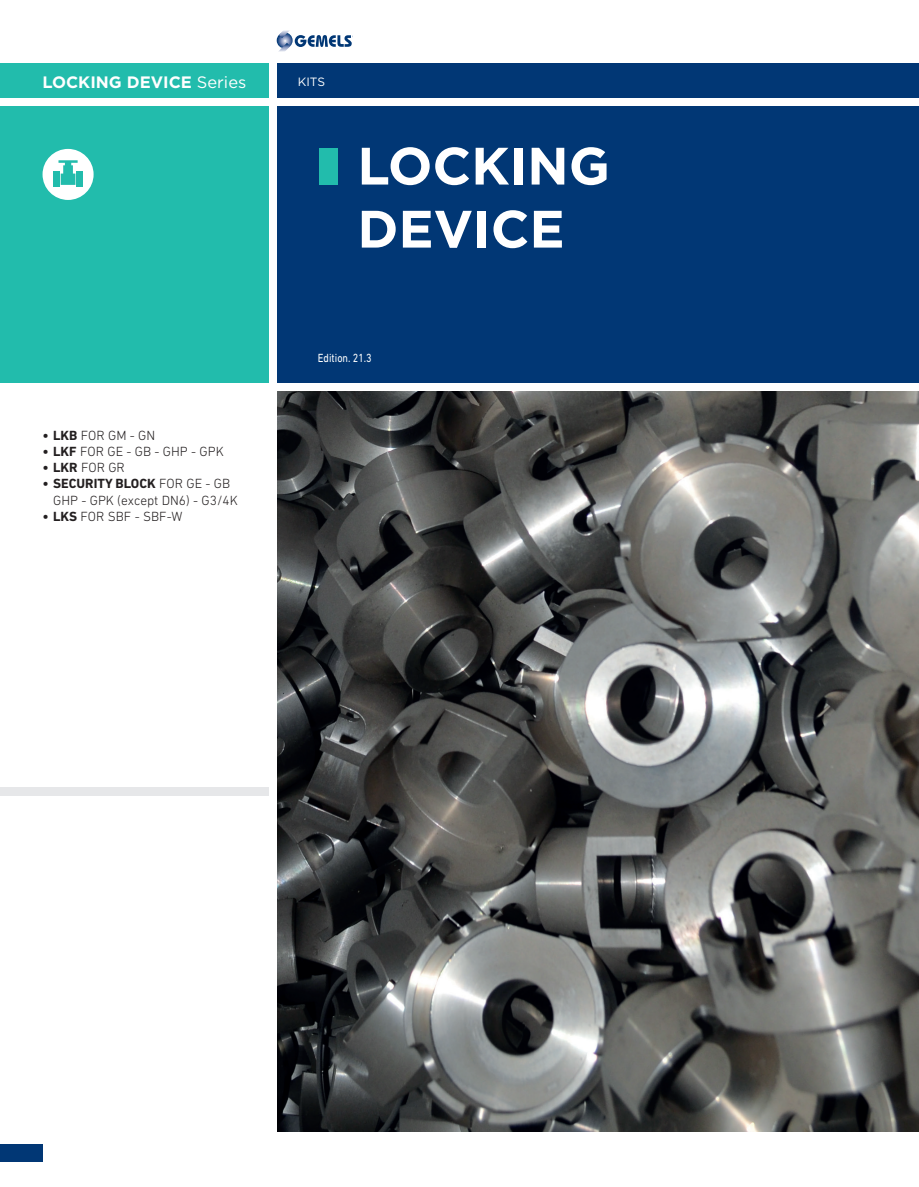
<style>
.page{position:relative;width:919px;height:1187px;background:#fff}
.page>*{position:absolute;margin:0;border:0;box-sizing:border-box;transform-origin:0 0}
.SERIE_APERTURA{font:700 52.5px "Gotham";color:#fff}
.t1{font:21px "Gotham";color:#fff}
.SERIE_FAMIGLIA_sinistra{font:700 16.5px "Gotham";color:#fff}
.t2{font:300 13.5px/16.2px "DIN Next LT Pro";color:#231f20}
.Codice_schema{font:12px "DIN Next LT Pro";color:#fff;scale:.85 1}
.t3{font:12px "Gotham";color:#fff}
.s1{font-weight:700}
.s2{font-weight:400}
.s3{color:#22bcac}
</style>
<div class="page">
<div style="left:0;top:106px;width:268px;height:277px;background:#22bcac"></div>
<div style="left:277px;top:106px;width:641px;height:277px;background:#013775"></div>
<div style="left:277px;top:64px;width:641px;height:34px;background:#013775"></div>
<div style="left:0;top:64px;width:268px;height:34px;background:#22bcac"></div>
<svg style="left:278px;top:30px;width:74px;height:22px"></svg>
<div style="left:0;top:1144px;width:43px;height:17px;background:#013775"></div>
<div style="left:43px;top:149px;width:51px;height:51px;background:#fff;border-radius:50%"></div>
<div style="left:77px;top:171px;width:6px;height:16px;background:#22bcac"></div>
<div style="left:53px;top:171px;width:6px;height:16px;background:#22bcac"></div>
<svg style="left:58px;top:160px;width:20px;height:25px"></svg>
<img style="left:277px;top:391px;width:641px;height:740px">
<div style="left:0;top:787px;width:268px;height:8px;background:#e6e7e9"></div>
<h2 class="t1" style="left:43px;top:68px;width:101px"><span class="s1">GE</span> Series</h2>
<p class="t3" style="left:298px;top:74px;width:29px">KITS</p>
<p class="SERIE_FAMIGLIA_sinistra" style="left:43px;top:71px;width:205px">LOCKING DEVICE <span class="s2">Series</span></p>
<p class="SERIE_APERTURA" style="left:318px;top:131px;width:293px"><span class="s3">❚</span> LOCKING</p>
<p class="SERIE_APERTURA" style="left:357px;top:194px;width:209px">DEVICE</p>
<p class="t2" style="left:43px;top:427px;width:114px"><span class="s1">• LKB</span> FOR GM - GN</p>
<p class="t2" style="left:43px;top:443px;width:183px"><span class="s1">• LKF</span> FOR GE - GB - GHP - GPK</p>
<p class="t2" style="left:43px;top:459px;width:84px"><span class="s1">• LKR</span> FOR GR</p>
<p class="t2" style="left:53px;top:475px;width:186px;text-indent:-11px"><span class="s1">• SECURITY BLOCK</span> FOR GE - GB<br>GHP - GPK (except DN6) - G3/4K</p>
<p class="t2" style="left:43px;top:508px;width:141px"><span class="s1">• LKS</span> FOR SBF - SBF-W</p>
<p class="Codice_schema" style="left:318px;top:351px;width:65px">Edition. 21.3</p>
</div>
